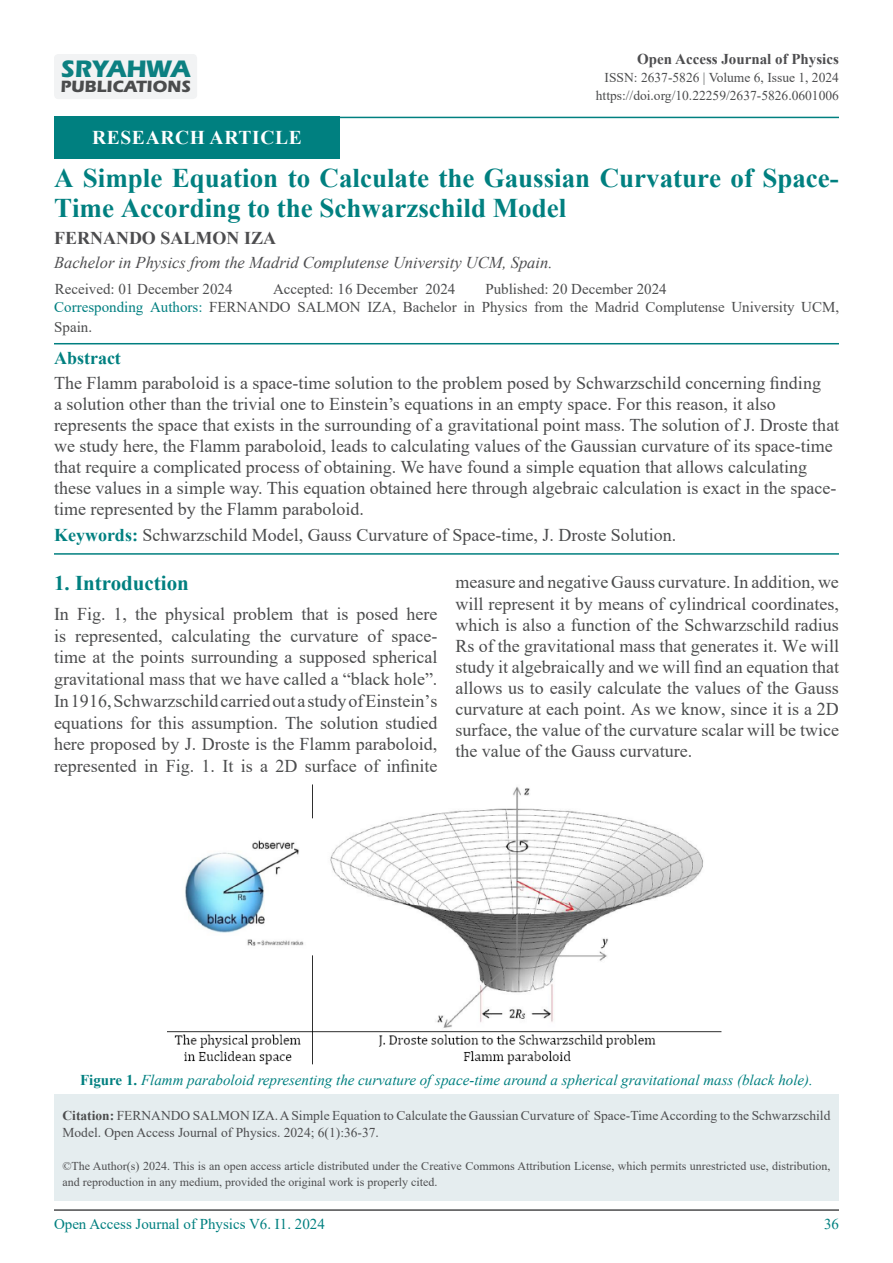
<style>
.page{position:relative;width:893px;height:1263px;background:#fff}
.page>*{position:absolute;margin:0;border:0;box-sizing:border-box;transform-origin:0 0}
.t1{font:700 27px/30px "Times New Roman";color:#008080}
.t2{font:700 24.75px "ITC Eras Std";color:#0c8081}
.Default{font:700 21px "Times New Roman";color:#008080}
.t3{font:700 19.5px "Times New Roman";letter-spacing:.035em;color:#fff}
.Default-2{font:18px/21.1px "Times New Roman";color:#4b4c4d;text-align:justify}
.t4{font:700 18px "Times New Roman";color:#4d4d4f}
.t5{font:700 18px "Times New Roman";color:#008080}
.t6{font:700 16.95px "ITC Eras Std";color:#4b4c4d}
.t7{font:italic 16.5px "Times New Roman";color:#4d4d4f}
.t8{font:15px/19.5px "Times New Roman";color:#4b4c4d}
.t9{font:italic 15px "Times New Roman";color:#008080}
.t10{font:15px "Times New Roman";color:#008080}
.t11{font:700 15px "Times New Roman";color:#4d4d4f}
.t12{font:13.5px/16.5px "Times New Roman";color:#4d4d4f}
.t13{font:13.5px "Times New Roman";color:#4b4c4d}
.t14{font:12px/16.5px "Times New Roman";color:#4d4d4f}
.s1{color:#007f80}
.s2{font-weight:700;color:#008080}
.s3{font-weight:700;font-style:normal}
.s4{font-weight:700;color:#4b4c4d}
</style>
<div class="page">
<hr style="left:54px;top:1209px;width:785px;height:2px;background:#4b4c4d">
<div style="left:54px;top:54px;width:143px;height:45px;background:#f2f3f4;border-radius:4px"></div>
<hr style="left:54px;top:117px;width:785px;height:1px;background:#008080">
<div style="left:54px;top:117px;width:286px;height:42px;background:#008080"></div>
<hr style="left:54px;top:343px;width:785px;height:1px;background:#007f80">
<hr style="left:54px;top:553px;width:785px;height:2px;background:#007f80">
<img style="left:168px;top:784px;width:554px;height:281px">
<div style="left:54px;top:1094px;width:785px;height:106px;background:#e5edef"></div>
<p class="t2" style="left:60px;top:55px;width:131px">SRYAHWA</p>
<p class="t6" style="left:60px;top:77px;width:132px">PUBLICATIONS</p>
<p class="t11" style="left:637px;top:48px;width:203px">Open Access Journal of Physics</p>
<p class="t13" style="left:605px;top:68px;width:236px">ISSN: 2637-5826 | Volume 6, Issue 1, 2024</p>
<p class="t13" style="left:596px;top:86px;width:245px">https://doi.org/10.22259/2637-5826.0601006</p>
<p class="t3" style="left:92px;top:124px;width:211px">RESEARCH ARTICLE</p>
<p class="t1" style="left:54px;top:163px;width:786px">A Simple Equation to Calculate the Gaussian Curvature of Space-<br>Time According to the Schwarzschild Model</p>
<p class="t4" style="left:54px;top:225px;width:223px">FERNANDO SALMON IZA</p>
<p class="t7" style="left:54px;top:251px;width:500px">Bachelor in Physics from the Madrid Complutense University UCM, Spain.</p>
<p class="t8" style="left:55px;top:278px;width:179px">Received: 01 December 2024</p>
<p class="t8" style="left:273px;top:278px;width:184px">Accepted: 16 December 2024</p>
<p class="t8" style="left:485px;top:278px;width:183px">Published: 20 December 2024</p>
<p class="t8" style="left:54px;top:297px;width:786px"><span class="s1">Corresponding Authors:</span> FERNANDO SALMON IZA, Bachelor in Physics from the Madrid Complutense University UCM,<br>Spain.</p>
<p class="t5" style="left:54px;top:345px;width:68px">Abstract</p>
<p class="Default-2" style="left:54px;top:372px;width:787px;text-align:left">The Flamm paraboloid is a space-time solution to the problem posed by Schwarzschild concerning finding<br>a solution other than the trivial one to Einstein’s equations in an empty space. For this reason, it also represents the space that exists in the surrounding of a gravitational point mass. The solution of J. Droste that we study here, the Flamm paraboloid, leads to calculating values of the Gaussian curvature of its space-time that require a complicated process of obtaining. We have found a simple equation that allows calculating these values in a simple way. This equation obtained here through algebraic calculation is exact in the space&shy;time represented by the Flamm paraboloid.</p>
<p class="Default-2" style="left:54px;top:524px;width:624px"><span class="s2">Keywords:</span> Schwarzschild Model, Gauss Curvature of Space-time, J. Droste Solution.</p>
<p class="Default" style="left:54px;top:567px;width:136px">1. Introduction</p>
<p class="Default-2" style="left:54px;top:602px;width:385px;line-height:21.8px">In Fig. 1, the physical problem that is posed here is represented, calculating the curvature of space&shy;time at the points surrounding a supposed spherical gravitational mass that we have called a “black hole”.<br>In 1916, Schwarzschild carried out a study of Einstein’s equations for this assumption. The solution studied here proposed by J. Droste is the Flamm paraboloid, represented in Fig. 1. It is a 2D surface of infinite</p>
<p class="Default-2" style="left:455px;top:571px;width:385px">measure and negative Gauss curvature. In addition, we will represent it by means of cylindrical coordinates, which is also a function of the Schwarzschild radius Rs of the gravitational mass that generates it. We will study it algebraically and we will find an equation that allows us to easily calculate the values of the Gauss curvature at each point. As we know, since it is a 2D surface, the value of the curvature scalar will be twice the value of the Gauss curvature.</p>
<p class="t9" style="left:80px;top:1069px;width:734px"><span class="s3">Figure 1.</span> Flamm paraboloid representing the curvature of space-time around a spherical gravitational mass (black hole).</p>
<p class="t12" style="left:63px;top:1107px;width:769px"><span class="s4">Citation:</span> FERNANDO SALMON IZA. A Simple Equation to Calculate the Gaussian Curvature of Space-Time According to the Schwarzschild<br>Model. Open Access Journal of Physics. 2024; 6(1):36-37.</p>
<p class="t14" style="left:63px;top:1157px;width:769px">©The Author(s) 2024. This is an open access article distributed under the Creative Commons Attribution License, which permits unrestricted use, distribution, and reproduction in any medium, provided the original work is properly cited.</p>
<p class="t10" style="left:54px;top:1213px;width:272px">Open Access Journal of Physics V6. I1. 2024</p>
<p class="t10" style="left:824px;top:1213px;width:16px">36</p>
</div>
